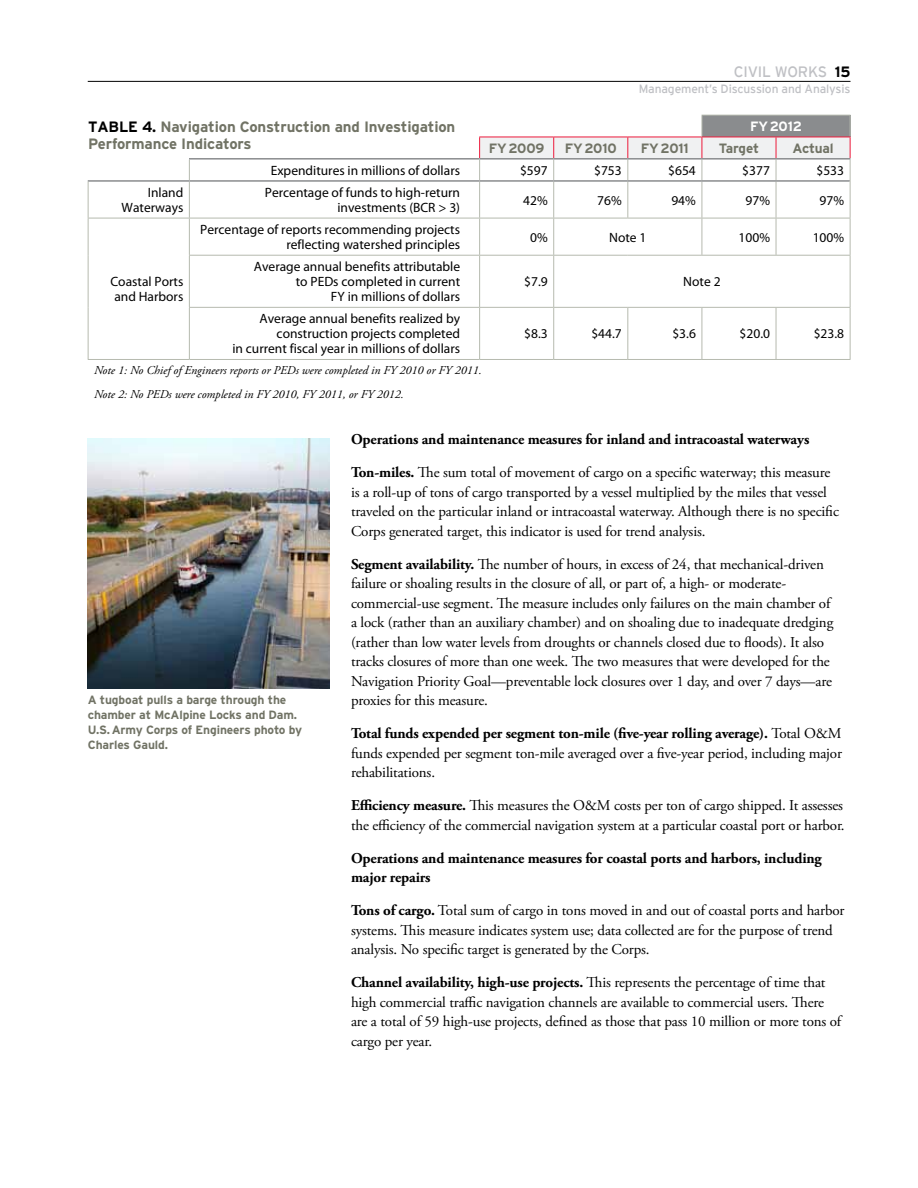
<style>
.page{position:relative;width:918px;height:1188px;background:#fff}
.page>*{position:absolute;margin:0;border:0;box-sizing:border-box;transform-origin:0 0}
.t1{font:15px/19.5px "Adobe Garamond Pro";letter-spacing:-.01em;color:#000}
.t2{font:700 15px/19.5px "Adobe Garamond Pro";letter-spacing:-.01em;color:#000}
.t3{font:700 15px/17.2px "Interstate";letter-spacing:-.01em;color:#717365}
.t4{font:15px "Interstate";color:#bfc0c4}
.t5{font:13.5px/15px "Myriad Pro";color:#000;text-align:right}
.t6{font:700 13.5px "Interstate";letter-spacing:-.01em;color:#717365}
.t7{font:700 13.5px "Interstate";color:#fff}
.t8{font:italic 12px/23.7px "Adobe Garamond Pro";color:#000}
.t9{font:700 12px/15px "Interstate";letter-spacing:-.01em;color:#717365}
.t10{font:12px "Interstate";letter-spacing:-.01em;color:#bfc0c4}
.s1{font-weight:700;color:#000}
.s2{color:#000}
.s3{font-weight:700}
</style>
<div class="page">
<hr style="left:88px;top:81px;width:762px;height:1px;background:#000">
<hr style="left:189px;top:182px;width:1px;height:36px;background:#b6baaf">
<hr style="left:553px;top:182px;width:1px;height:36px;background:#b6baaf">
<hr style="left:627px;top:182px;width:1px;height:36px;background:#b6baaf">
<hr style="left:702px;top:182px;width:1px;height:36px;background:#b6baaf">
<hr style="left:776px;top:182px;width:1px;height:36px;background:#b6baaf">
<hr style="left:189px;top:218px;width:1px;height:37px;background:#b6baaf">
<hr style="left:479px;top:218px;width:1px;height:37px;background:#b6baaf">
<hr style="left:553px;top:218px;width:1px;height:37px;background:#b6baaf">
<hr style="left:702px;top:218px;width:1px;height:37px;background:#b6baaf">
<hr style="left:776px;top:218px;width:1px;height:37px;background:#b6baaf">
<hr style="left:189px;top:255px;width:291px;height:1px;background:#b6baaf">
<hr style="left:189px;top:256px;width:1px;height:51px;background:#b6baaf">
<hr style="left:480px;top:255px;width:74px;height:1px;background:#b6baaf">
<hr style="left:479px;top:256px;width:1px;height:51px;background:#b6baaf">
<hr style="left:189px;top:307px;width:291px;height:1px;background:#b6baaf">
<hr style="left:189px;top:308px;width:1px;height:51px;background:#b6baaf">
<hr style="left:480px;top:307px;width:74px;height:1px;background:#b6baaf">
<hr style="left:479px;top:308px;width:1px;height:51px;background:#b6baaf">
<hr style="left:553px;top:308px;width:1px;height:51px;background:#b6baaf">
<hr style="left:627px;top:308px;width:1px;height:51px;background:#b6baaf">
<hr style="left:702px;top:308px;width:1px;height:51px;background:#b6baaf">
<hr style="left:776px;top:308px;width:1px;height:51px;background:#b6baaf">
<hr style="left:88px;top:218px;width:1px;height:37px;background:#b6baaf">
<hr style="left:850px;top:218px;width:1px;height:37px;background:#b6baaf">
<hr style="left:88px;top:255px;width:1px;height:52px;background:#b6baaf">
<hr style="left:88px;top:307px;width:1px;height:52px;background:#b6baaf">
<hr style="left:850px;top:308px;width:1px;height:51px;background:#b6baaf">
<hr style="left:88px;top:359px;width:101px;height:1px;background:#b6baaf">
<hr style="left:189px;top:359px;width:291px;height:1px;background:#b6baaf">
<hr style="left:480px;top:359px;width:74px;height:1px;background:#b6baaf">
<hr style="left:554px;top:359px;width:74px;height:1px;background:#b6baaf">
<hr style="left:628px;top:359px;width:74px;height:1px;background:#b6baaf">
<hr style="left:702px;top:359px;width:74px;height:1px;background:#b6baaf">
<hr style="left:776px;top:359px;width:74px;height:1px;background:#b6baaf">
<hr style="left:479px;top:182px;width:1px;height:36px;background:#b6baaf">
<hr style="left:189px;top:158px;width:291px;height:2px;background:#8a8c8e">
<svg style="left:189px;top:160px;width:1px;height:20px"></svg>
<svg style="left:479px;top:115px;width:372px;height:66px"></svg>
<hr style="left:480px;top:158px;width:74px;height:2px;background:#8a8c8e">
<hr style="left:554px;top:255px;width:74px;height:1px;background:#b6baaf">
<hr style="left:553px;top:256px;width:1px;height:51px;background:#b6baaf">
<hr style="left:628px;top:255px;width:74px;height:1px;background:#b6baaf">
<hr style="left:702px;top:255px;width:74px;height:1px;background:#b6baaf">
<hr style="left:776px;top:255px;width:74px;height:1px;background:#b6baaf">
<hr style="left:850px;top:256px;width:1px;height:51px;background:#b6baaf">
<hr style="left:554px;top:307px;width:74px;height:1px;background:#b6baaf">
<hr style="left:628px;top:307px;width:74px;height:1px;background:#b6baaf">
<hr style="left:702px;top:307px;width:74px;height:1px;background:#b6baaf">
<hr style="left:776px;top:307px;width:74px;height:1px;background:#b6baaf">
<hr style="left:88px;top:180px;width:101px;height:2px;background:#8a8c8e">
<hr style="left:189px;top:180px;width:291px;height:2px;background:#8a8c8e">
<hr style="left:480px;top:180px;width:74px;height:2px;background:#8a8c8e">
<hr style="left:554px;top:180px;width:74px;height:2px;background:#8a8c8e">
<hr style="left:628px;top:180px;width:74px;height:2px;background:#8a8c8e">
<hr style="left:702px;top:180px;width:74px;height:2px;background:#8a8c8e">
<hr style="left:776px;top:180px;width:74px;height:2px;background:#8a8c8e">
<hr style="left:88px;top:182px;width:1px;height:36px;background:#b6baaf">
<hr style="left:850px;top:181px;width:1px;height:37px;background:#b6baaf">
<hr style="left:88px;top:218px;width:101px;height:1px;background:#b6baaf">
<hr style="left:189px;top:218px;width:291px;height:1px;background:#b6baaf">
<hr style="left:480px;top:218px;width:74px;height:1px;background:#b6baaf">
<hr style="left:554px;top:218px;width:74px;height:1px;background:#b6baaf">
<hr style="left:628px;top:218px;width:74px;height:1px;background:#b6baaf">
<hr style="left:702px;top:218px;width:74px;height:1px;background:#b6baaf">
<hr style="left:776px;top:218px;width:74px;height:1px;background:#b6baaf">
<img style="left:88px;top:438px;width:242px;height:251px">
<p class="t4" style="left:734px;top:64px;width:18px">Civil</p>
<p class="t4" style="left:775px;top:64px;width:77px">Wor ks <span class="s1">15</span></p>
<p class="t10" style="left:639px;top:82px;width:213px">Management’s Discussion and Analysis</p>
<p class="t3" style="left:88px;top:118px;width:369px"><span class="s2">Table 4.</span> Navigation Construction and I nvestigation<br>Performance I ndicators</p>
<p class="t7" style="left:750px;top:119px;width:53px">FY 2012</p>
<p class="t6" style="left:489px;top:141px;width:57px">FY 2009</p>
<p class="t6" style="left:565px;top:141px;width:53px">FY 2010</p>
<p class="t6" style="left:641px;top:141px;width:49px">FY 2011</p>
<p class="t6" style="left:719px;top:141px;width:42px">Target</p>
<p class="t6" style="left:792px;top:141px;width:43px">Actual</p>
<p class="t5" style="left:271px;top:163px;width:191px">Expenditures in millions of dollars</p>
<p class="t5" style="left:520px;top:163px;width:29px">$597</p>
<p class="t5" style="left:594px;top:163px;width:29px">$753</p>
<p class="t5" style="left:668px;top:163px;width:29px">$654</p>
<p class="t5" style="left:742px;top:163px;width:29px">$377</p>
<p class="t5" style="left:816px;top:163px;width:29px">$533</p>
<p class="t5" style="left:122px;top:185px;width:63px">Inland<br>Waterways</p>
<p class="t5" style="left:265px;top:185px;width:197px">Percentage of funds to high-return investments (BCR &gt; 3)</p>
<p class="t5" style="left:523px;top:192px;width:26px">42%</p>
<p class="t5" style="left:597px;top:192px;width:26px">76%</p>
<p class="t5" style="left:671px;top:192px;width:26px">94%</p>
<p class="t5" style="left:745px;top:192px;width:26px">97%</p>
<p class="t5" style="left:820px;top:192px;width:26px">97%</p>
<p class="t5" style="left:110px;top:274px;width:74px;text-align:left">Coastal Ports and Harbors</p>
<p class="t5" style="left:200px;top:222px;width:261px">Percentage of reports recommending projects reflecting watershed principles</p>
<p class="t5" style="left:530px;top:229px;width:19px">0%</p>
<p class="t5" style="left:609px;top:229px;width:39px">Note 1</p>
<p class="t5" style="left:739px;top:229px;width:33px">100%</p>
<p class="t5" style="left:813px;top:229px;width:33px">100%</p>
<p class="t5" style="left:254px;top:259px;width:208px">Average annual benefits attributable to PEDs completed in current<br>FY in millions of dollars</p>
<p class="t5" style="left:524px;top:274px;width:25px">$7.9</p>
<p class="t5" style="left:683px;top:274px;width:39px">Note 2</p>
<p class="t5" style="left:232px;top:311px;width:229px">Average annual benefits realized by construction projects completed<br>in current fiscal year in millions of dollars</p>
<p class="t5" style="left:524px;top:326px;width:25px">$8.3</p>
<p class="t5" style="left:591px;top:326px;width:32px">$44.7</p>
<p class="t5" style="left:672px;top:326px;width:25px">$3.6</p>
<p class="t5" style="left:740px;top:326px;width:32px">$20.0</p>
<p class="t5" style="left:814px;top:326px;width:32px">$23.8</p>
<p class="t8" style="left:94px;top:359px;width:389px">Note 1: No Chief of Engineers reports or PEDs were completed in FY 2010 or FY 2011.<br>Note 2: No PEDs were completed in FY 2010, FY 2011, or FY 2012.</p>
<p class="t2" style="left:351px;top:430px;width:460px">Operations and maintenance measures for inland and intracoastal waterways</p>
<p class="t1" style="left:351px;top:463px;width:490px"><span class="s3">Ton-miles.</span> The sum total of movement of cargo on a specific waterway; this measure is a roll-up of tons of cargo transported by a vessel multiplied by the miles that vessel traveled on the particular inland or intracoastal waterway. Although there is no specific Corps generated target, this indicator is used for trend analysis.</p>
<p class="t1" style="left:351px;top:555px;width:484px"><span class="s3">Segment availability.</span> The number of hours, in excess of 24, that mechanical-driven failure or shoaling results in the closure of all, or part of, a high- or moderate&shy;commercial-use segment. The measure includes only failures on the main chamber of a lock (rather than an auxiliary chamber) and on shoaling due to inadequate dredging (rather than low water levels from droughts or channels closed due to floods). It also tracks closures of more than one week. The two measures that were developed for the Navigation Priority Goal—preventable lock closures over 1 day, and over 7 days—are proxies for this measure.</p>
<p class="t1" style="left:351px;top:724px;width:493px;text-align:justify"><span class="s3">Total funds expended per segment ton-mile (five-year rolling average).</span> Total O&amp;M funds expended per segment ton-mile averaged over a five-year period, including major rehabilitations.</p>
<p class="t1" style="left:351px;top:796px;width:495px"><span class="s3">Efficiency measure.</span> This measures the O&amp;M costs per ton of cargo shipped. It assesses the efficiency of the commercial navigation system at a particular coastal port or harbor.</p>
<p class="t2" style="left:351px;top:849px;width:472px">Operations and maintenance measures for coastal ports and harbors, including major repairs</p>
<p class="t1" style="left:351px;top:901px;width:495px"><span class="s3">Tons of cargo.</span> Total sum of cargo in tons moved in and out of coastal ports and harbor systems. This measure indicates system use; data collected are for the purpose of trend analysis. No specific target is generated by the Corps.</p>
<p class="t1" style="left:351px;top:973px;width:492px"><span class="s3">Channel availability, high-use projects.</span> This represents the percentage of time that high commercial traffic navigation channels are available to commercial users. There are a total of 59 high-use projects, defined as those that pass 10 million or more tons of cargo per year.</p>
<p class="t9" style="left:88px;top:692px;width:216px">A tugboat pulls a barge through the chamber at McAlpine Locks and Dam.<br>U.S. Army Corps of Engineers photo by<br>Charles Gauld.</p>
</div>
